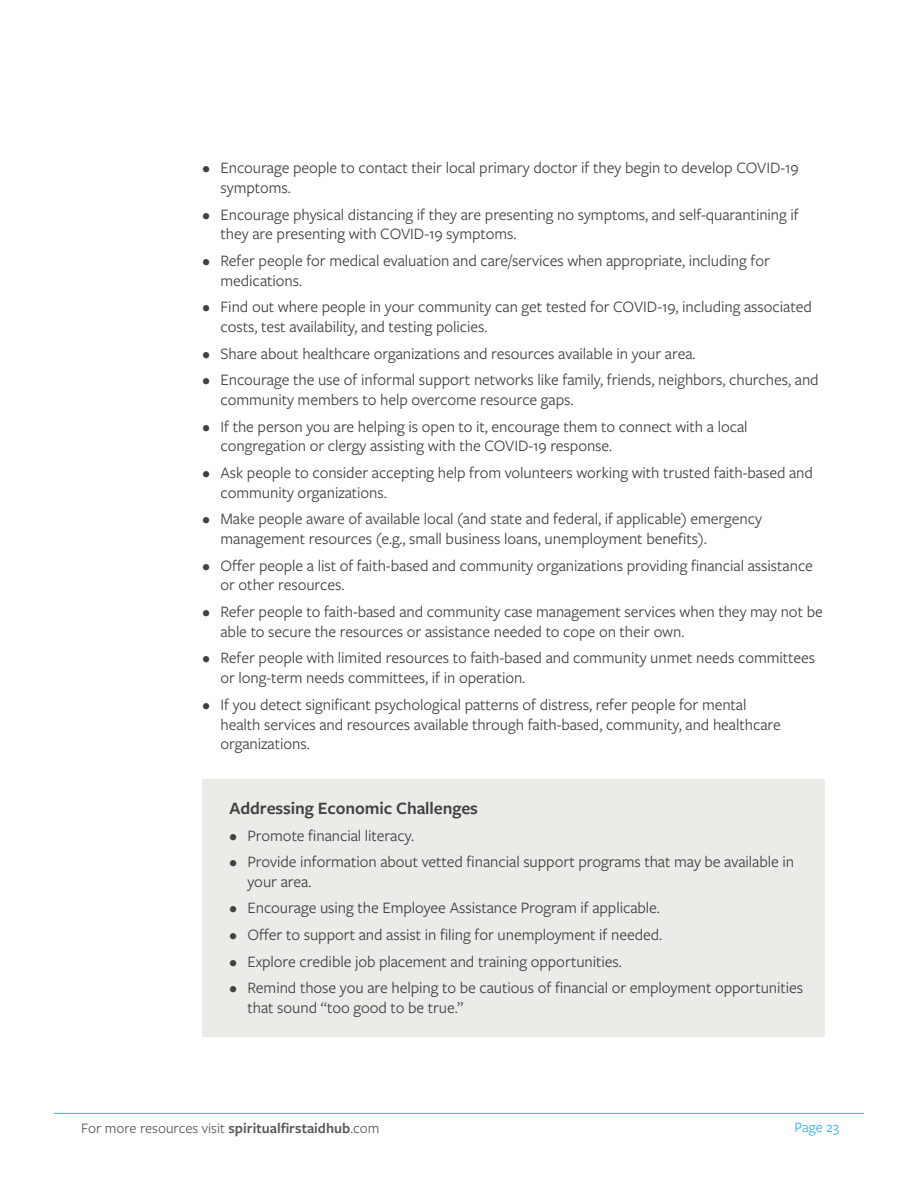
<style>
.page{position:relative;width:918px;height:1188px;background:#fff}
.page>*{position:absolute;margin:0;border:0;box-sizing:border-box;transform-origin:0 0}
.t1{font:600 18px "Freight Sans Pro";letter-spacing:-.005em;color:#414042}
.t2{font:16.5px/19.8px "Freight Sans Pro";letter-spacing:-.005em;color:#414042}
.t3{font:15px "Freight Sans Pro";color:#58595b}
.t4{font:15px "Freight Sans Pro";color:#35b0e5}
.s1{font-weight:600}
</style>
<div class="page">
<hr style="left:54px;top:1113px;width:810px;height:1px;background:#35b0e5">
<div style="left:202px;top:780px;width:623px;height:257px;background:#ebebe8"></div>
<p class="t2" style="left:221px;top:157px;width:580px;text-indent:-18px">• Encourage people to contact their local primary doctor if they begin to develop COVID-19 symptoms.</p>
<p class="t2" style="left:221px;top:204px;width:580px;text-indent:-18px">• Encourage physical distancing if they are presenting no symptoms, and self-quarantining if they are presenting with COVID-19 symptoms.</p>
<p class="t2" style="left:221px;top:250px;width:551px;text-indent:-18px">• Refer people for medical evaluation and care/services when appropriate, including for medications.</p>
<p class="t2" style="left:221px;top:296px;width:593px;text-indent:-18px">• Find out where people in your community can get tested for COVID-19, including associated costs, test availability, and testing policies.</p>
<p class="t2" style="left:202px;top:343px;width:495px">• Share about healthcare organizations and resources available in your area.</p>
<p class="t2" style="left:221px;top:369px;width:600px;text-indent:-18px">• Encourage the use of informal support networks like family, friends, neighbors, churches, and community members to help overcome resource gaps.</p>
<p class="t2" style="left:221px;top:416px;width:529px;text-indent:-18px">• If the person you are helping is open to it, encourage them to connect with a local congregation or clergy assisting with the COVID-19 response.</p>
<p class="t2" style="left:221px;top:462px;width:594px;text-indent:-18px">• Ask people to consider accepting help from volunteers working with trusted faith-based and community organizations.</p>
<p class="t2" style="left:221px;top:508px;width:543px;text-indent:-18px">• Make people aware of available local (and state and federal, if applicable) emergency management resources (e.g., small business loans, unemployment benefits).</p>
<p class="t2" style="left:221px;top:555px;width:594px;text-indent:-18px">• Offer people a list of faith-based and community organizations providing financial assistance or other resources.</p>
<p class="t2" style="left:221px;top:601px;width:604px;text-indent:-18px">• Refer people to faith-based and community case management services when they may not be able to secure the resources or assistance needed to cope on their own.</p>
<p class="t2" style="left:221px;top:647px;width:596px;text-indent:-18px">• Refer people with limited resources to faith-based and community unmet needs committees or long-term needs committees, if in operation.</p>
<p class="t2" style="left:221px;top:694px;width:562px;text-indent:-18px">• If you detect significant psychological patterns of distress, refer people for mental health services and resources available through faith-based, community, and healthcare organizations.</p>
<p class="t1" style="left:230px;top:796px;width:250px">Addressing Economic Challenges</p>
<p class="t2" style="left:230px;top:825px;width:186px">• Promote financial literacy.</p>
<p class="t2" style="left:248px;top:851px;width:548px;text-indent:-18px">• Provide information about vetted financial support programs that may be available in your area.</p>
<p class="t2" style="left:230px;top:897px;width:432px">• Encourage using the Employee Assistance Program if applicable.</p>
<p class="t2" style="left:230px;top:924px;width:434px">• Offer to support and assist in filing for unemployment if needed.</p>
<p class="t2" style="left:230px;top:951px;width:394px">• Explore credible job placement and training opportunities.</p>
<p class="t2" style="left:248px;top:977px;width:557px;text-indent:-18px">• Remind those you are helping to be cautious of financial or employment opportunities that sound “too good to be true.”</p>
<p class="t3" style="left:81px;top:1118px;width:300px">For more resources visit <span class="s1">spiritualfirstaidhub</span>.com</p>
<p class="t4" style="left:794px;top:1118px;width:46px">Page 23</p>
</div>
